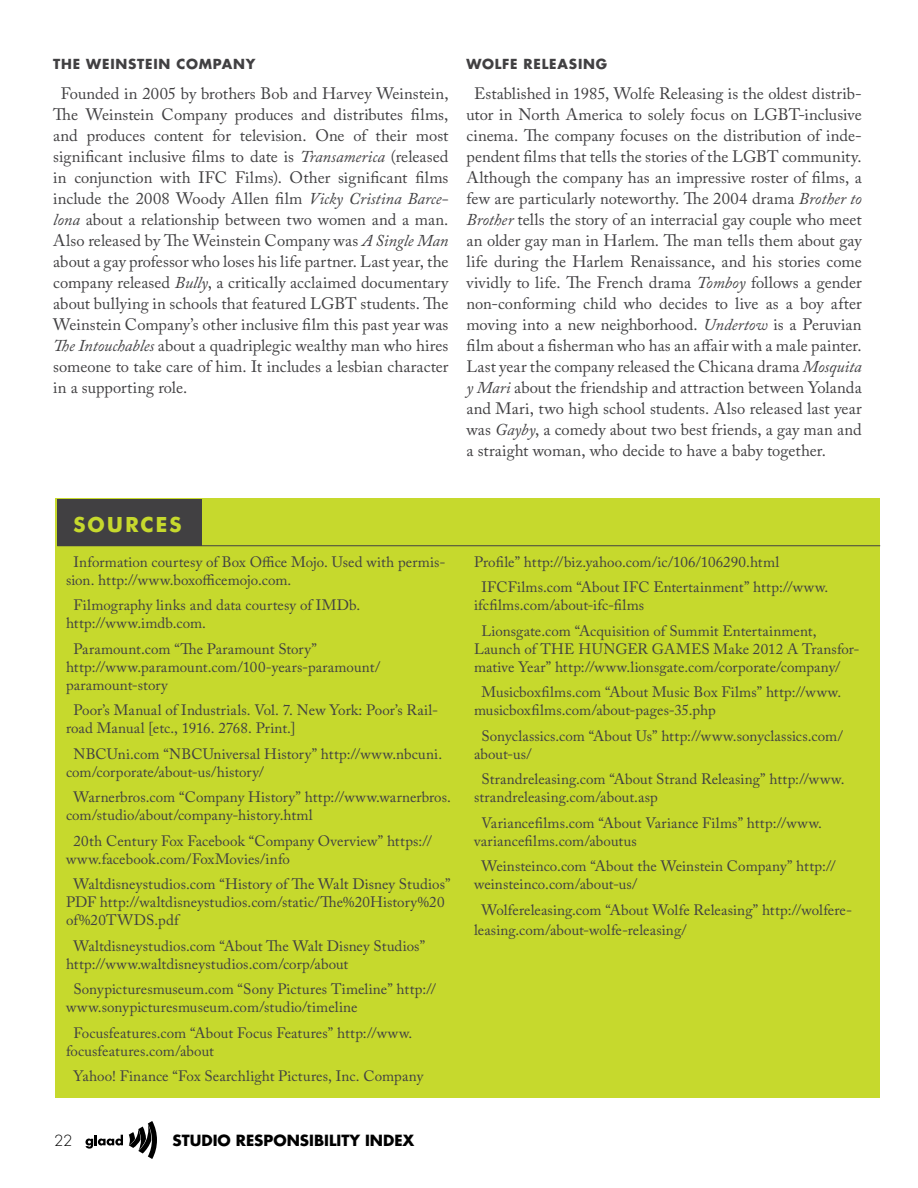
<style>
.page{position:relative;width:918px;height:1188px;background:#fff}
.page>*{position:absolute;margin:0;border:0;box-sizing:border-box;transform-origin:0 0}
.t1{font:700 21px "Futura BT";letter-spacing:.09em;color:#c6d92d}
.t2{font:16.5px/21px "Adobe Caslon Pro";color:#414042;text-align:justify}
.t3{font:15px/18px "Adobe Caslon Pro";letter-spacing:.005em;color:#414042}
.t4{font:700 15px "Futura";color:#000}
.t5{font:300 15px "Futura";color:#000}
.t6{font:700 13.5px "Futura";letter-spacing:.06em;color:#414042}
.s1{font-style:italic}
</style>
<div class="page">
<svg style="left:86px;top:1135px;width:37px;height:14px"></svg>
<svg style="left:129px;top:1121px;width:28px;height:38px"></svg>
<div style="left:56px;top:498px;width:824px;height:600px;background:#c6d92d"></div>
<div style="left:57px;top:500px;width:145px;height:46px;background:#414042"></div>
<hr style="left:57px;top:545px;width:823px;height:1px;background:#414042">
<p class="t6" style="left:53px;top:55px;width:204px">THE WEINSTEIN COMPANY</p>
<p class="t2" style="left:53px;top:83px;width:397px;text-indent:8px">Founded in 2005 by brothers Bob and Harvey Weinstein, The Weinstein Company produces and distributes films, and produces content for television. One of their most significant inclusive films to date is <span class="s1">Transamerica</span> (released in conjunction with IFC Films). Other significant films include the 2008 Woody Allen film <span class="s1">Vicky Cristina Barce&shy;lona</span> about a relationship between two women and a man.<br>Also released by The Weinstein Company was <span class="s1">A Single Man </span>about a gay professor who loses his life partner. Last year, the company released <span class="s1">Bully</span>, a critically acclaimed documentary about bullying in schools that featured LGBT students. The Weinstein Company’s other inclusive film this past year was <span class="s1">The Intouchables</span> about a quadriplegic wealthy man who hires someone to take care of him. It includes a lesbian character in a supporting role.</p>
<p class="t6" style="left:466px;top:55px;width:142px">WOLFE RELEASING</p>
<p class="t2" style="left:466px;top:83px;width:397px;text-indent:8px">Established in 1985, Wolfe Releasing is the oldest distrib&shy;utor in North America to solely focus on LGBT-inclusive cinema. The company focuses on the distribution of inde&shy;pendent films that tells the stories of the LGBT community.<br>Although the company has an impressive roster of films, a few are particularly noteworthy. The 2004 drama <span class="s1">Brother to Brother</span> tells the story of an interracial gay couple who meet an older gay man in Harlem. The man tells them about gay life during the Harlem Renaissance, and his stories come vividly to life. The French drama <span class="s1">Tomboy</span> follows a gender non-conforming child who decides to live as a boy after moving into a new neighborhood. <span class="s1">Undertow</span> is a Peruvian film about a fisherman who has an affair with a male painter.<br>Last year the company released the Chicana drama <span class="s1">Mosquita y Mari</span> about the friendship and attraction between Yolanda and Mari, two high school students. Also released last year was <span class="s1">Gayby</span>, a comedy about two best friends, a gay man and a straight woman, who decide to have a baby together.</p>
<h1 class="t1" style="left:74px;top:512px;width:108px">SOURCES</h1>
<p class="t3" style="left:66px;top:553px;width:381px;text-indent:8px">Information courtesy of Box Office Mojo. Used with permis&shy;sion. http://www.boxofficemojo.com.</p>
<p class="t3" style="left:66px;top:596px;width:296px;text-indent:8px">Filmography links and data courtesy of IMDb. http://www.imdb.com.</p>
<p class="t3" style="left:66px;top:640px;width:316px;text-indent:8px">Paramount.com “The Paramount Story” http://www.paramount.com/100-years-paramount/ paramount-story</p>
<p class="t3" style="left:66px;top:701px;width:374px;text-indent:8px">Poor’s Manual of Industrials. Vol. 7. New York: Poor’s Rail&shy;road Manual [etc., 1916. 2768. Print.]</p>
<p class="t3" style="left:66px;top:745px;width:378px;text-indent:8px">NBCUni.com “NBCUniversal History” http://www.nbcuni. com/corporate/about-us/history/</p>
<p class="t3" style="left:66px;top:788px;width:387px;text-indent:8px">Warnerbros.com “Company History” http://www.warnerbros. com/studio/about/company-history.html</p>
<p class="t3" style="left:66px;top:832px;width:368px;text-indent:8px">20th Century Fox Facebook “Company Overview” https:// www.facebook.com/FoxMovies/info</p>
<p class="t3" style="left:66px;top:875px;width:386px;text-indent:8px">Waltdisneystudios.com “History of The Walt Disney Studios”<br>PDF http://waltdisneystudios.com/static/The%20History%20 of%20TWDS.pdf</p>
<p class="t3" style="left:66px;top:937px;width:361px;text-indent:8px">Waltdisneystudios.com “About The Walt Disney Studios” http://www.waltdisneystudios.com/corp/about</p>
<p class="t3" style="left:66px;top:980px;width:372px;text-indent:8px">Sonypicturesmuseum.com “Sony Pictures Timeline” http:// www.sonypicturesmuseum.com/studio/timeline</p>
<p class="t3" style="left:66px;top:1024px;width:348px;text-indent:8px">Focusfeatures.com “About Focus Features” http://www. focusfeatures.com/about</p>
<p class="t3" style="left:74px;top:1067px;width:351px">Yahoo! Finance “Fox Searchlight Pictures, Inc. Company</p>
<p class="t5" style="left:54px;top:1130px;width:20px">22</p>
<p class="t4" style="left:172px;top:1130px;width:243px">STUDIO RESPONSIBILITY INDEX</p>
<p class="t3" style="left:482px;top:549px;width:348px;line-height:25.5px;text-indent:-8px">Profile” http://biz.yahoo.com/ic/106/106290.html<br>IFCFilms.com “About IFC Entertainment” http://www.</p>
<p class="t3" style="left:482px;top:592px;width:337px;line-height:25.5px;text-indent:-8px">ifcfilms.com/about-ifc-films<br>Lionsgate.com “Acquisition of Summit Entertainment,</p>
<p class="t3" style="left:474px;top:640px;width:387px">Launch of THE HUNGER GAMES Make 2012 A Transfor&shy;mative Year” http://www.lionsgate.com/corporate/company/</p>
<p class="t3" style="left:474px;top:683px;width:369px;text-indent:8px">Musicboxfilms.com “About Music Box Films” http://www. musicboxfilms.com/about-pages-35.php</p>
<p class="t3" style="left:474px;top:727px;width:371px;text-indent:8px">Sonyclassics.com “About Us” http://www.sonyclassics.com/ about-us/</p>
<p class="t3" style="left:474px;top:770px;width:372px;text-indent:8px">Strandreleasing.com “About Strand Releasing” http://www. strandreleasing.com/about.asp</p>
<p class="t3" style="left:474px;top:814px;width:350px;text-indent:8px">Variancefilms.com “About Variance Films” http://www. variancefilms.com/aboutus</p>
<p class="t3" style="left:474px;top:857px;width:363px;text-indent:8px">Weinsteinco.com “About the Weinstein Company” http:// weinsteinco.com/about-us/</p>
<p class="t3" style="left:474px;top:900px;width:380px;line-height:19.8px;text-indent:8px">Wolfereleasing.com “About Wolfe Releasing” http://wolfere&shy;leasing.com/about-wolfe-releasing/</p>
</div>
